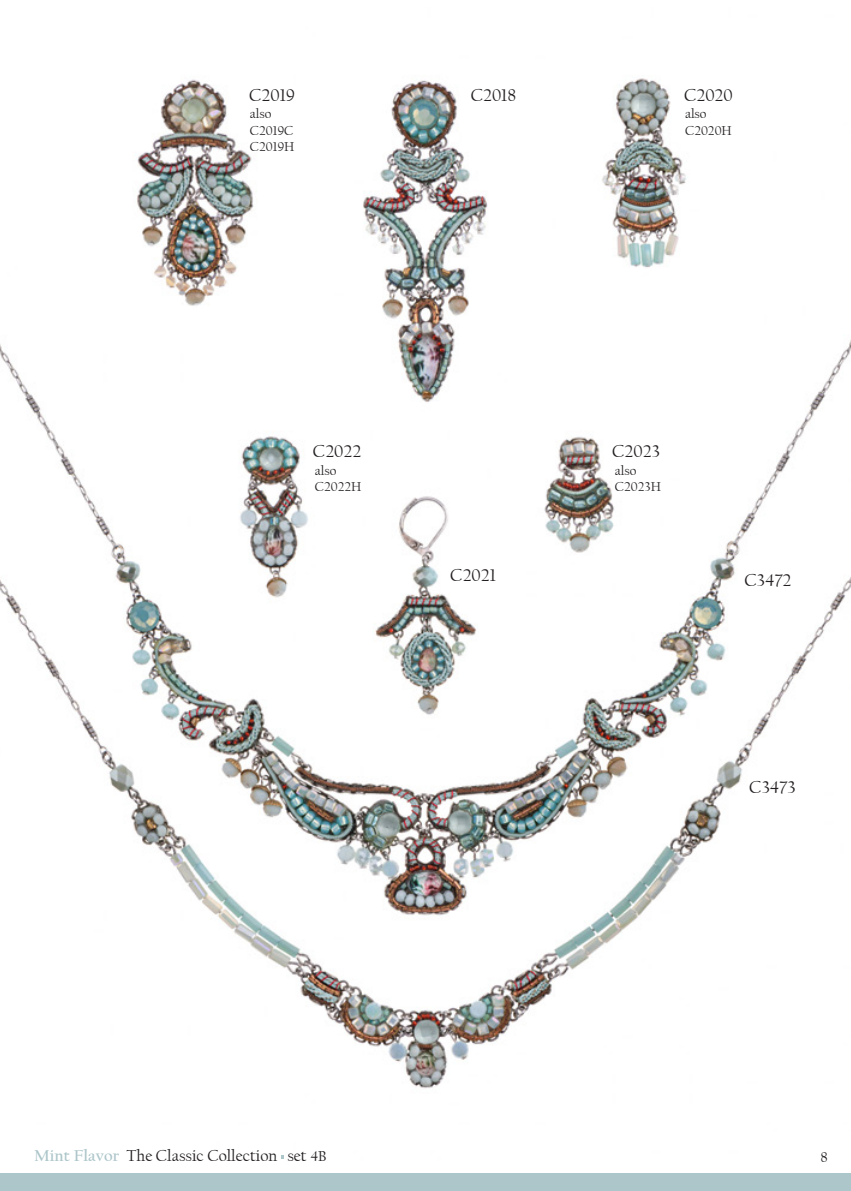
<style>
.page{position:relative;width:851px;height:1191px;background:#fff}
.page>*{position:absolute;margin:0;border:0;box-sizing:border-box;transform-origin:0 0}
.t1{font:18px "Californian FB";color:#231f20}
.t2{font:16.5px "Californian FB";color:#231f20}
.t3{font:15px "Californian FB";color:#231f20}
.t4{font:13.5px "Californian FB";color:#231f20}
.s1{font-weight:700;color:#adc6ca}
.s2{font-size:15px}
</style>
<div class="page">
<img style="left:0;top:78px;width:850px;height:1096px">
<svg style="left:281px;top:1155px;width:3px;height:4px"></svg>
<div style="left:0;top:1174px;width:850px;height:17px;background:#adc6ca"></div>
<p class="t1" style="left:249px;top:85px;width:47px">C2019</p>
<p class="t1" style="left:470px;top:85px;width:47px">C2018</p>
<p class="t1" style="left:684px;top:85px;width:50px">C2020</p>
<p class="t4" style="left:250px;top:106px;width:23px">also</p>
<p class="t4" style="left:250px;top:123px;width:45px">C2019C</p>
<p class="t4" style="left:250px;top:139px;width:46px">C2019H</p>
<p class="t4" style="left:685px;top:106px;width:23px">also</p>
<p class="t4" style="left:685px;top:123px;width:48px">C2020H</p>
<p class="t1" style="left:313px;top:441px;width:50px">C2022</p>
<p class="t4" style="left:315px;top:463px;width:23px">also</p>
<p class="t4" style="left:315px;top:479px;width:48px">C2022H</p>
<p class="t1" style="left:612px;top:441px;width:49px">C2023</p>
<p class="t4" style="left:614px;top:463px;width:23px">also</p>
<p class="t4" style="left:614px;top:479px;width:48px">C2023H</p>
<p class="t1" style="left:450px;top:565px;width:47px">C2021</p>
<p class="t1" style="left:744px;top:569px;width:49px">C3472</p>
<p class="t1" style="left:749px;top:777px;width:48px">C3473</p>
<p class="t2" style="left:34px;top:1146px;width:294px"><span class="s1">Mint Flavor</span> The Classic Collection set <span class="s2">4B</span></p>
<p class="t3" style="left:820px;top:1148px;width:9px">8</p>
</div>
